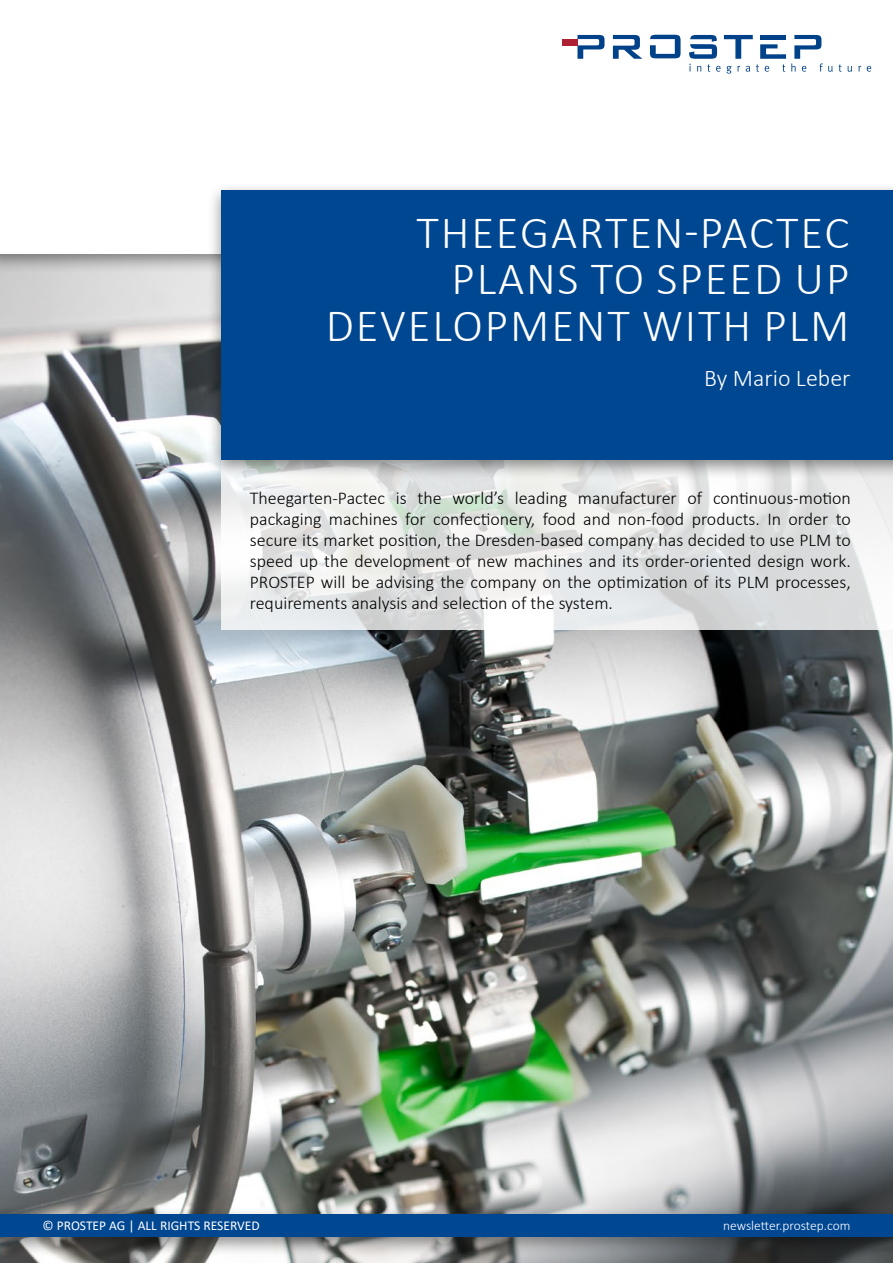
<style>
.page{position:relative;width:893px;height:1263px;background:#fff}
.page>*{position:absolute;margin:0;border:0;box-sizing:border-box;transform-origin:0 0}
.t1{font:300 46.5px/46.5px "Calibri";letter-spacing:.04em;color:#fff;text-align:right}
.t2{font:300 24px "Calibri";color:#fff}
.t3{font:300 18px/21px "Calibri";color:#000;text-align:justify}
.t4{font:13.5px "Calibri";color:#fff}
.t5{font:300 13.5px "Calibri";color:#fff}
</style>
<div class="page">
<img style="left:0;top:274px;width:893px;height:989px">
<svg style="left:221px;top:480px;width:672px;height:150px"></svg>
<div style="left:207px;top:182px;width:686px;height:298px;background:#000;opacity:.43"></div>
<div style="left:221px;top:190px;width:672px;height:269px;background:#004792"></div>
<svg style="left:650px;top:35px;width:31px;height:23px"></svg>
<svg style="left:577px;top:35px;width:27px;height:24px"></svg>
<svg style="left:613px;top:35px;width:29px;height:24px"></svg>
<div style="left:562px;top:39px;width:15px;height:6px;background:#ae2135"></div>
<svg style="left:839px;top:64px;width:3px;height:8px"></svg>
<svg style="left:848px;top:66px;width:4px;height:6px"></svg>
<svg style="left:858px;top:66px;width:3px;height:6px"></svg>
<svg style="left:867px;top:66px;width:4px;height:6px"></svg>
<svg style="left:689px;top:35px;width:144px;height:39px"></svg>
<hr style="left:760px;top:35px;width:26px;height:4px;background:#004289">
<div style="left:0;top:1206px;width:893px;height:51px;background:#000;opacity:.43"></div>
<div style="left:0;top:1214px;width:893px;height:23px;background:#004792"></div>
<h1 class="t1" style="left:326px;top:208px;width:525px">THEEGARTEN-PACTEC<br>PLANS TO SPEED UP<br>DEVELOPMENT WITH PLM</h1>
<h2 class="t2" style="left:704px;top:363px;width:148px">By Mario Leber</h2>
<p class="t3" style="left:250px;top:487px;width:603px">Theegarten-Pactec is the world’s leading manufacturer of continuous-motion packaging machines for confectionery, food and non-food products. In order to secure its market position, the Dresden-based company has decided to use PLM to speed up the development of new machines and its order-oriented design work.<br>PROSTEP will be advising the company on the optimization of its PLM processes, requirements analysis and selection of the system.</p>
<p class="t4" style="left:43px;top:1216px;width:219px">© PROSTEP AG | ALL RIGHTS RESERVED</p>
<p class="t5" style="left:723px;top:1217px;width:129px">newsletter.prostep.com</p>
</div>
